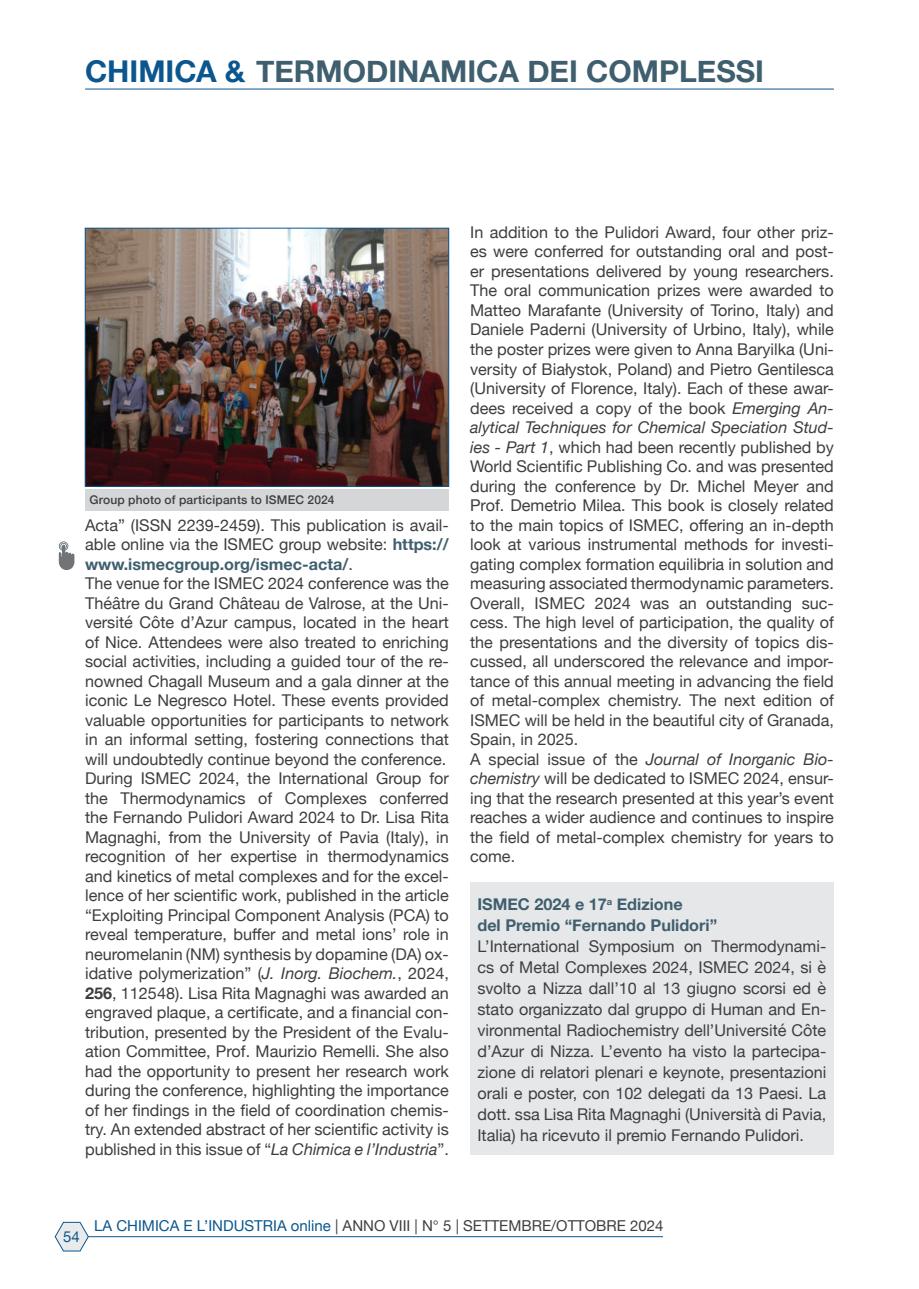
<style>
.page{position:relative;width:919px;height:1289px;background:#fff}
.page>*{position:absolute;margin:0;border:0;box-sizing:border-box;transform-origin:0 0}
.t1{font:700 30px "Helvetica Neue";color:#3f5f6e}
.t2{font:16.2px/19.5px "Helvetica Neue";color:#3e3e3f}
.t3{font:700 16.2px/21px "Helvetica Neue";color:#3f5f6e}
.t4{font:15px "Helvetica Neue";color:#3e3e3f}
.t5{font:15px "Helvetica Neue";color:#0b568e}
.t6{font:500 12px "Helvetica Neue";letter-spacing:.015em;color:#3e3e3f}
.s1{color:#0b568e}
.s2{font-weight:700;color:#3f5f6e}
.s3{font-style:italic}
.s4{font-weight:700}
</style>
<div class="page">
<hr style="left:85px;top:89px;width:748px;height:1px;background:#0b568e">
<svg style="left:55px;top:1222px;width:33px;height:29px"></svg>
<hr style="left:88px;top:1236px;width:575px;height:1px;background:#0b568e">
<div style="left:470px;top:882px;width:363px;height:272px;background:#e6e7e9"></div>
<img style="left:87px;top:230px;width:360px;height:254px">
<div style="left:85px;top:228px;width:364px;height:258px;border:1px solid #0b568e"></div>
<div style="left:85px;top:489px;width:364px;height:22px;background:#d5d6d8"></div>
<svg style="left:59px;top:541px;width:15px;height:29px"></svg>
<h1 class="t1" style="left:85px;top:48px;width:680px"><span class="s1">CHIMICA &amp;</span> TERMODINAMICA DEI COMPLESSI</h1>
<p class="t6" style="left:89px;top:490px;width:247px">Group photo of participants to ISMEC 2024</p>
<p class="t2" style="left:85px;top:516px;width:365px">Acta” (ISSN 2239-2459). This publication is avail&shy;able online via the ISMEC group website: <span class="s2">https:// www.ismecgroup.org/ismec-acta/</span>.<br>The venue for the ISMEC 2024 conference was the Théâtre du Grand Château de Valrose, at the Uni&shy;versité Côte d’Azur campus, located in the heart of Nice. Attendees were also treated to enriching social activities, including a guided tour of the re&shy;nowned Chagall Museum and a gala dinner at the iconic Le Negresco Hotel. These events provided valuable opportunities for participants to network in an informal setting, fostering connections that will undoubtedly continue beyond the conference.<br>During ISMEC 2024, the International Group for the Thermodynamics of Complexes conferred the Fernando Pulidori Award 2024 to Dr. Lisa Rita Magnaghi, from the University of Pavia (Italy), in recognition of her expertise in thermodynamics and kinetics of metal complexes and for the excel&shy;lence of her scientific work, published in the article “Exploiting Principal Component Analysis (PCA) to reveal temperature, buffer and metal ions’ role in neuromelanin (NM) synthesis by dopamine (DA) ox&shy;idative polymerization” (<span class="s3">J. Inorg. Biochem.</span>, 2024, <span class="s4">256</span>, 112548). Lisa Rita Magnaghi was awarded an engraved plaque, a certificate, and a financial con&shy;tribution, presented by the President of the Evalu&shy;ation Committee, Prof. Maurizio Remelli. She also had the opportunity to present her research work during the conference, highlighting the importance of her findings in the field of coordination chemis&shy;try. An extended abstract of her scientific activity is published in this issue of “<span class="s3">La Chimica e l’Industria</span>”.</p>
<p class="t2" style="left:470px;top:223px;width:365px">In addition to the Pulidori Award, four other priz&shy;es were conferred for outstanding oral and post&shy;er presentations delivered by young researchers.<br>The oral communication prizes were awarded to Matteo Marafante (University of Torino, Italy) and Daniele Paderni (University of Urbino, Italy), while the poster prizes were given to Anna Baryilka (Uni&shy;versity of Białystok, Poland) and Pietro Gentilesca (University of Florence, Italy). Each of these awar&shy;dees received a copy of the book <span class="s3">Emerging An&shy;alytical Techniques for Chemical Speciation Stud&shy;ies - Part 1</span>, which had been recently published by World Scientific Publishing Co. and was presented during the conference by Dr. Michel Meyer and Prof. Demetrio Milea. This book is closely related to the main topics of ISMEC, offering an in-depth look at various instrumental methods for investi&shy;gating complex formation equilibria in solution and measuring associated thermodynamic parameters.<br>Overall, ISMEC 2024 was an outstanding suc&shy;cess. The high level of participation, the quality of the presentations and the diversity of topics dis&shy;cussed, all underscored the relevance and impor&shy;tance of this annual meeting in advancing the field of metal-complex chemistry. The next edition of ISMEC will be held in the beautiful city of Granada, Spain, in 2025.<br>A special issue of the <span class="s3">Journal of Inorganic Bio&shy;chemistry</span> will be dedicated to ISMEC 2024, ensur&shy;ing that the research presented at this year’s event reaches a wider audience and continues to inspire the field of metal-complex chemistry for years to come.</p>
<p class="t3" style="left:477px;top:894px;width:241px">ISMEC 2024 e 17<sup>a</sup> Edizione<br>del Premio “Fernando Pulidori”</p>
<p class="t2" style="left:477px;top:937px;width:350px;line-height:21px;text-align:justify">L’International Symposium on Thermodynami&shy;cs of Metal Complexes 2024, ISMEC 2024, si è svolto a Nizza dall’10 al 13 giugno scorsi ed è stato organizzato dal gruppo di Human and En&shy;vironmental Radiochemistry dell’Université Côte d’Azur di Nizza. L’evento ha visto la partecipa&shy;zione di relatori plenari e keynote, presentazioni orali e poster, con 102 delegati da 13 Paesi. La dott. ssa Lisa Rita Magnaghi (Università di Pavia, Italia) ha ricevuto il premio Fernando Pulidori.</p>
<p class="t5" style="left:63px;top:1225px;width:18px">54</p>
<p class="t4" style="left:94px;top:1214px;width:571px"><span class="s1">LA CHIMICA E L’INDUSTRIA online</span> | ANNO VIII | N° 5 | SETTEMBRE/OTTOBRE 2024</p>
</div>
